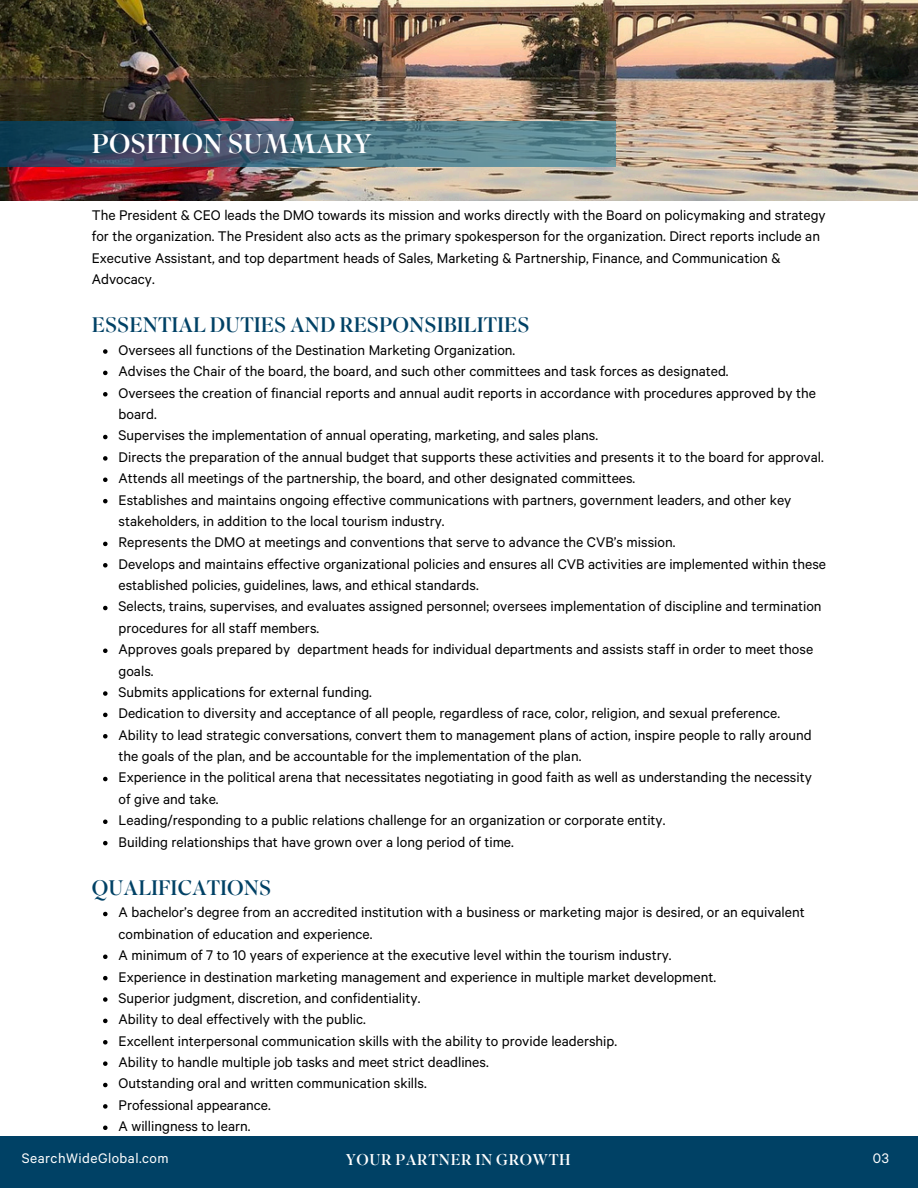
<style>
.page{position:relative;width:918px;height:1188px;background:#fff}
.page>*{position:absolute;margin:0;border:0;box-sizing:border-box;transform-origin:0 0}
.t1{font:27px "Superior Title";color:#fff}
.t2{font:21px "Superior Title";color:#004165}
.t3{font:15.75px/21.3px "Calibre";color:#000}
.t4{font:15.6px "Calibre";letter-spacing:.03em;color:#fff}
.t5{font:15.6px "Superior Title";letter-spacing:.03em;color:#fff}
</style>
<div class="page">
<img style="left:0;top:0;width:918px;height:200px">
<div style="left:0;top:1136px;width:918px;height:52px;background:#004165"></div>
<svg style="left:1px;top:122px;width:614px;height:45px"></svg>
<svg style="left:103px;top:349px;width:5px;height:5px"></svg>
<svg style="left:103px;top:371px;width:5px;height:4px"></svg>
<svg style="left:103px;top:392px;width:5px;height:5px"></svg>
<svg style="left:103px;top:435px;width:5px;height:4px"></svg>
<svg style="left:103px;top:456px;width:5px;height:5px"></svg>
<svg style="left:103px;top:478px;width:5px;height:4px"></svg>
<svg style="left:103px;top:499px;width:5px;height:4px"></svg>
<svg style="left:103px;top:542px;width:5px;height:4px"></svg>
<svg style="left:103px;top:563px;width:5px;height:5px"></svg>
<svg style="left:103px;top:606px;width:5px;height:4px"></svg>
<svg style="left:103px;top:649px;width:5px;height:4px"></svg>
<svg style="left:103px;top:691px;width:5px;height:5px"></svg>
<svg style="left:103px;top:713px;width:5px;height:4px"></svg>
<svg style="left:103px;top:734px;width:5px;height:5px"></svg>
<svg style="left:103px;top:777px;width:5px;height:4px"></svg>
<svg style="left:103px;top:820px;width:5px;height:4px"></svg>
<svg style="left:103px;top:841px;width:5px;height:4px"></svg>
<svg style="left:103px;top:912px;width:5px;height:4px"></svg>
<svg style="left:103px;top:955px;width:5px;height:4px"></svg>
<svg style="left:103px;top:976px;width:5px;height:4px"></svg>
<svg style="left:103px;top:997px;width:5px;height:5px"></svg>
<svg style="left:103px;top:1019px;width:5px;height:4px"></svg>
<svg style="left:103px;top:1040px;width:5px;height:5px"></svg>
<svg style="left:103px;top:1061px;width:5px;height:5px"></svg>
<svg style="left:103px;top:1083px;width:5px;height:4px"></svg>
<svg style="left:103px;top:1104px;width:5px;height:5px"></svg>
<svg style="left:103px;top:1126px;width:5px;height:4px"></svg>
<p class="t1" style="left:92px;top:126px;width:281px">POSITION SUMMARY</p>
<p class="t3" style="left:92px;top:205px;width:736px">The President &amp; CEO leads the DMO towards its mission and works directly with the Board on policymaking and strategy for the organization. The President also acts as the primary spokesperson for the organization. Direct reports include an Executive Assistant, and top department heads of Sales, Marketing &amp; Partnership, Finance, and Communication &amp; Advocacy.</p>
<p class="t2" style="left:92px;top:312px;width:439px">ESSENTIAL DUTIES AND RESPONSIBILITIES</p>
<p class="t3" style="left:119px;top:340px;width:398px">Oversees all functions of the Destination Marketing Organization.</p>
<p class="t3" style="left:119px;top:362px;width:612px">Advises the Chair of the board, the board, and such other committees and task forces as designated.</p>
<p class="t3" style="left:119px;top:383px;width:699px">Oversees the creation of financial reports and annual audit reports in accordance with procedures approved by the board.</p>
<p class="t3" style="left:119px;top:426px;width:481px">Supervises the implementation of annual operating, marketing, and sales plans.</p>
<p class="t3" style="left:119px;top:447px;width:707px">Directs the preparation of the annual budget that supports these activities and presents it to the board for approval.</p>
<p class="t3" style="left:119px;top:469px;width:518px">Attends all meetings of the partnership, the board, and other designated committees.</p>
<p class="t3" style="left:119px;top:490px;width:674px">Establishes and maintains ongoing effective communications with partners, government leaders, and other key stakeholders, in addition to the local tourism industry.</p>
<p class="t3" style="left:119px;top:533px;width:558px">Represents the DMO at meetings and conventions that serve to advance the CVB’s mission.</p>
<p class="t3" style="left:119px;top:554px;width:709px">Develops and maintains effective organizational policies and ensures all CVB activities are implemented within these established policies, guidelines, laws, and ethical standards.</p>
<p class="t3" style="left:119px;top:597px;width:705px">Selects, trains, supervises, and evaluates assigned personnel; oversees implementation of discipline and termination procedures for all staff members.</p>
<p class="t3" style="left:119px;top:640px;width:696px">Approves goals prepared by department heads for individual departments and assists staff in order to meet those goals.</p>
<p class="t3" style="left:119px;top:682px;width:255px">Submits applications for external funding.</p>
<p class="t3" style="left:119px;top:704px;width:663px">Dedication to diversity and acceptance of all people, regardless of race, color, religion, and sexual preference.</p>
<p class="t3" style="left:119px;top:725px;width:695px">Ability to lead strategic conversations, convert them to management plans of action, inspire people to rally around the goals of the plan, and be accountable for the implementation of the plan.</p>
<h2 class="t3" style="left:119px;top:768px;width:695px">Experience in the political arena that necessitates negotiating in good faith as well as understanding the necessity of give and take.</h2>
<p class="t3" style="left:119px;top:811px;width:548px">Leading/responding to a public relations challenge for an organization or corporate entity.</p>
<p class="t3" style="left:119px;top:832px;width:397px">Building relationships that have grown over a long period of time.</p>
<p class="t2" style="left:92px;top:874px;width:181px">QUALIFICATIONS</p>
<p class="t3" style="left:119px;top:903px;width:688px">A bachelor’s degree from an accredited institution with a business or marketing major is desired, or an equivalent combination of education and experience.</p>
<p class="t3" style="left:119px;top:946px;width:555px">A minimum of 7 to 10 years of experience at the executive level within the tourism industry.</p>
<p class="t3" style="left:119px;top:967px;width:599px">Experience in destination marketing management and experience in multiple market development.</p>
<p class="t3" style="left:119px;top:988px;width:303px">Superior judgment, discretion, and confidentiality.</p>
<p class="t3" style="left:119px;top:1010px;width:249px">Ability to deal effectively with the public.</p>
<p class="t3" style="left:119px;top:1031px;width:500px">Excellent interpersonal communication skills with the ability to provide leadership.</p>
<p class="t3" style="left:119px;top:1052px;width:372px">Ability to handle multiple job tasks and meet strict deadlines.</p>
<p class="t3" style="left:119px;top:1074px;width:310px">Outstanding oral and written communication skills.</p>
<p class="t3" style="left:119px;top:1095px;width:154px">Professional appearance.</p>
<h3 class="t3" style="left:119px;top:1117px;width:133px">A willingness to learn.</h3>
<h1 class="t4" style="left:22px;top:1151px;width:148px">SearchWideGlobal.com</h1>
<h2 class="t5" style="left:346px;top:1150px;width:226px">YOUR PARTNER IN GROWTH</h2>
<p class="t4" style="left:873px;top:1151px;width:17px">03</p>
</div>
